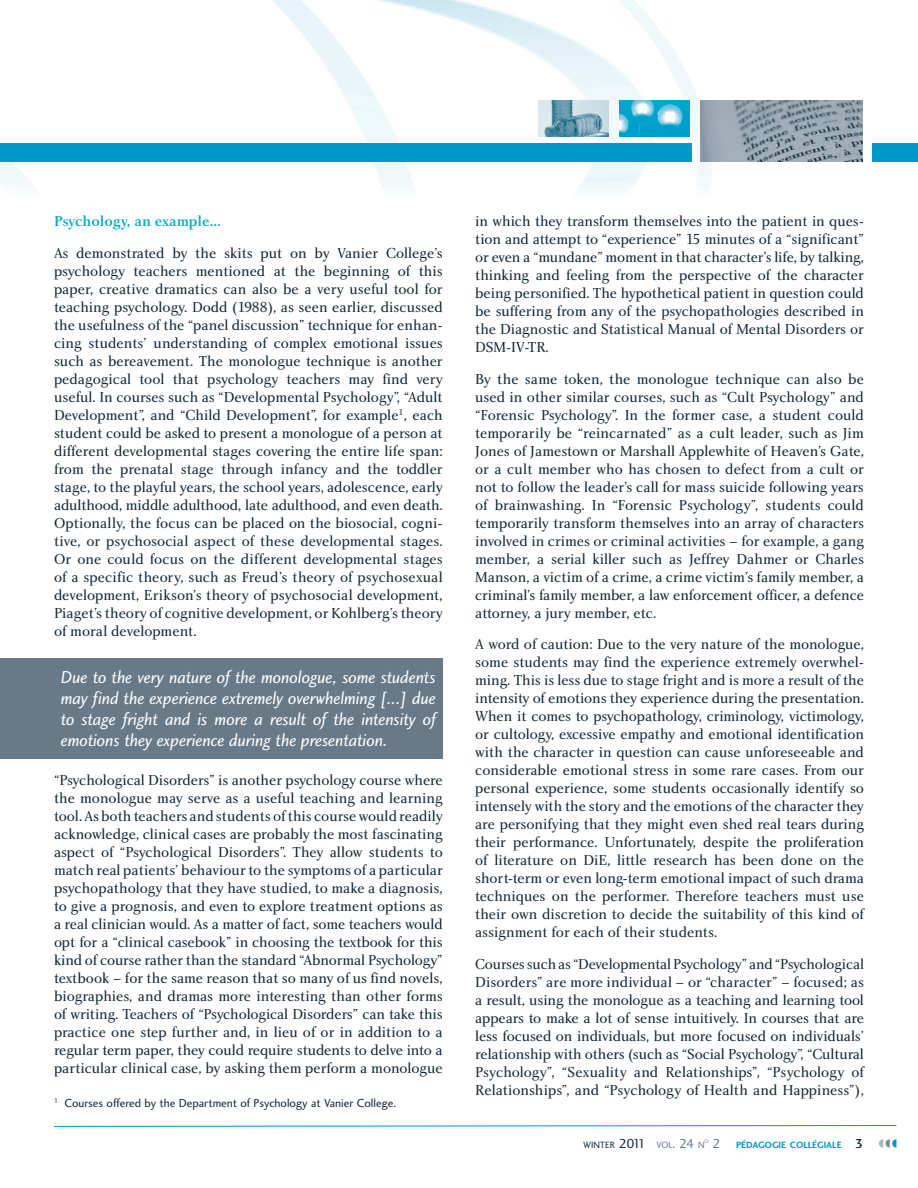
<style>
.page{position:relative;width:918px;height:1188px;background:#fff}
.page>*{position:absolute;margin:0;border:0;box-sizing:border-box;transform-origin:0 0}
.t1{font:18px/21px "Charlotte Sans Book Italic Plain";letter-spacing:-.01em;color:#fff;text-align:justify}
.t2{font:15px/18px "Charlotte Book Plain";letter-spacing:-.005em;color:#142733;text-align:justify}
.t3{font:15px "Charlotte Medium Plain";color:#00a8d0}
.t4{font:12px "Charlotte Sans Book Plain";color:#142733}
.t5{font:9.45px "Charlotte Sans Bold Plain";color:#009ac8}
.t6{font:9.45px "Charlotte Sans Book Plain";color:#142733}
.t7{font:5.55px "Charlotte Sans Book Plain";color:#687a88}
.s1{font-size:13.5px}
.s2{color:#687a88}
.s3{font-size:13.5px;color:#687a88}
.s4{font-family:"Charlotte Sans Book Plain";font-size:13.5px;color:#687a88}
.s5{font-family:"Charlotte Sans Medium Plain";font-size:13.5px;color:#142733}
</style>
<div class="page">
<img style="left:0;top:0;width:918px;height:192px">
<img style="left:701px;top:101px;width:162px;height:61px">
<img style="left:619px;top:101px;width:70px;height:36px">
<img style="left:538px;top:101px;width:71px;height:36px">
<div style="left:0;top:658px;width:443px;height:100px;background:#687a88"></div>
<svg style="left:879px;top:1139px;width:17px;height:9px"></svg>
<svg style="left:54px;top:1125px;width:843px;height:2px;background:#7fcbe2"></svg>
<div style="left:872px;top:144px;width:46px;height:18px;background:#009ac8"></div>
<div style="left:0;top:144px;width:691px;height:18px;background:#009ac8"></div>
<p class="t3" style="left:54px;top:215px;width:168px">Psychology, an example...</p>
<p class="t2" style="left:54px;top:245px;width:390px">As demonstrated by the skits put on by Vanier College’s psychology teachers mentioned at the beginning of this paper, creative dramatics can also be a very useful tool for teaching psychology. Dodd (1988), as seen earlier, discussed the usefulness of the “panel discussion” technique for enhan&shy;cing students’ understanding of complex emotional issues such as bereavement. The monologue technique is another pedagogical tool that psychology teachers may find very useful. In courses such as “Developmental Psychology”, “Adult Development”, and “Child Development”, for example<sup>1</sup>, each student could be asked to present a monologue of a person at different developmental stages covering the entire life span: from the prenatal stage through infancy and the toddler stage, to the playful years, the school years, adolescence, early adulthood, middle adulthood, late adulthood, and even death.<br>Optionally, the focus can be placed on the biosocial, cogni&shy;tive, or psychosocial aspect of these developmental stages.<br>Or one could focus on the different developmental stages of a specific theory, such as Freud’s theory of psychosexual development, Erikson’s theory of psychosocial development, Piaget’s theory of cognitive development, or Kohlberg’s theory of moral development.</p>
<p class="t1" style="left:61px;top:668px;width:377px">Due to the very nature of the monologue, some students may find the experience extremely overwhelming [...] due to stage fright and is more a result of the intensity of emotions they experience during the presentation.</p>
<p class="t2" style="left:54px;top:772px;width:390px">“Psychological Disorders” is another psychology course where the monologue may serve as a useful teaching and learning tool. As both teachers and students of this course would readily acknowledge, clinical cases are probably the most fascinating aspect of “Psychological Disorders”. They allow students to match real patients’ behaviour to the symptoms of a particular psychopathology that they have studied, to make a diagnosis, to give a prognosis, and even to explore treatment options as a real clinician would. As a matter of fact, some teachers would opt for a “clinical casebook” in choosing the textbook for this kind of course rather than the standard “Abnormal Psychology” textbook – for the same reason that so many of us find novels, biographies, and dramas more interesting than other forms of writing. Teachers of “Psychological Disorders” can take this practice one step further and, in lieu of or in addition to a regular term paper, they could require students to delve into a particular clinical case, by asking them perform a monologue</p>
<p class="t4" style="left:54px;top:1098px;width:343px"><sup>1</sup> Courses offered by the Department of Psychology at Vanier College.</p>
<p class="t2" style="left:475px;top:213px;width:390px">in which they transform themselves into the patient in ques&shy;tion and attempt to “experience” 15 minutes of a “significant” or even a “mundane” moment in that character’s life, by talking, thinking and feeling from the perspective of the character being personified. The hypothetical patient in question could be suffering from any of the psychopathologies described in the Diagnostic and Statistical Manual of Mental Disorders or DSM-IV-TR.</p>
<p class="t2" style="left:475px;top:371px;width:390px">By the same token, the monologue technique can also be used in other similar courses, such as “Cult Psychology” and “Forensic Psychology”. In the former case, a student could temporarily be “reincarnated” as a cult leader, such as Jim Jones of Jamestown or Marshall Applewhite of Heaven’s Gate, or a cult member who has chosen to defect from a cult or not to follow the leader’s call for mass suicide following years of brainwashing. In “Forensic Psychology”, students could temporarily transform themselves into an array of characters involved in crimes or criminal activities – for example, a gang member, a serial killer such as Jeffrey Dahmer or Charles Manson, a victim of a crime, a crime victim’s family member, a criminal’s family member, a law enforcement officer, a defence attorney, a jury member, etc.</p>
<p class="t2" style="left:475px;top:636px;width:390px">A word of caution: Due to the very nature of the monologue, some students may find the experience extremely overwhel&shy;ming. This is less due to stage fright and is more a result of the intensity of emotions they experience during the presentation.<br>When it comes to psychopathology, criminology, victimology, or cultology, excessive empathy and emotional identification with the character in question can cause unforeseeable and considerable emotional stress in some rare cases. From our personal experience, some students occasionally identify so intensely with the story and the emotions of the character they are personifying that they might even shed real tears during their performance. Unfortunately, despite the proliferation of literature on DiE, little research has been done on the short-term or even long-term emotional impact of such drama techniques on the performer. Therefore teachers must use their own discretion to decide the suitability of this kind of assignment for each of their students.</p>
<p class="t2" style="left:475px;top:956px;width:390px">Courses such as “Developmental Psychology” and “Psychological Disorders” are more individual – or “character” – focused; as a result, using the monologue as a teaching and learning tool appears to make a lot of sense intuitively. In courses that are less focused on individuals, but more focused on individuals’ relationship with others (such as “Social Psychology”, “Cultural Psychology”, “Sexuality and Relationships”, “Psychology of Relationships”, and “Psychology of Health and Happiness”),</p>
<p class="t6" style="left:583px;top:1141px;width:123px">WINTER <span class="s1">2011</span> <span class="s2">VOL</span><span class="s3">. 24</span> <span class="s2">N</span></p>
<p class="t7" style="left:705px;top:1139px;width:6px">O</p>
<p class="t5" style="left:712px;top:1141px;width:153px"><span class="s4">2</span> PÉDAGOGIE COLLÉGIALE <span class="s5">3</span></p>
</div>
